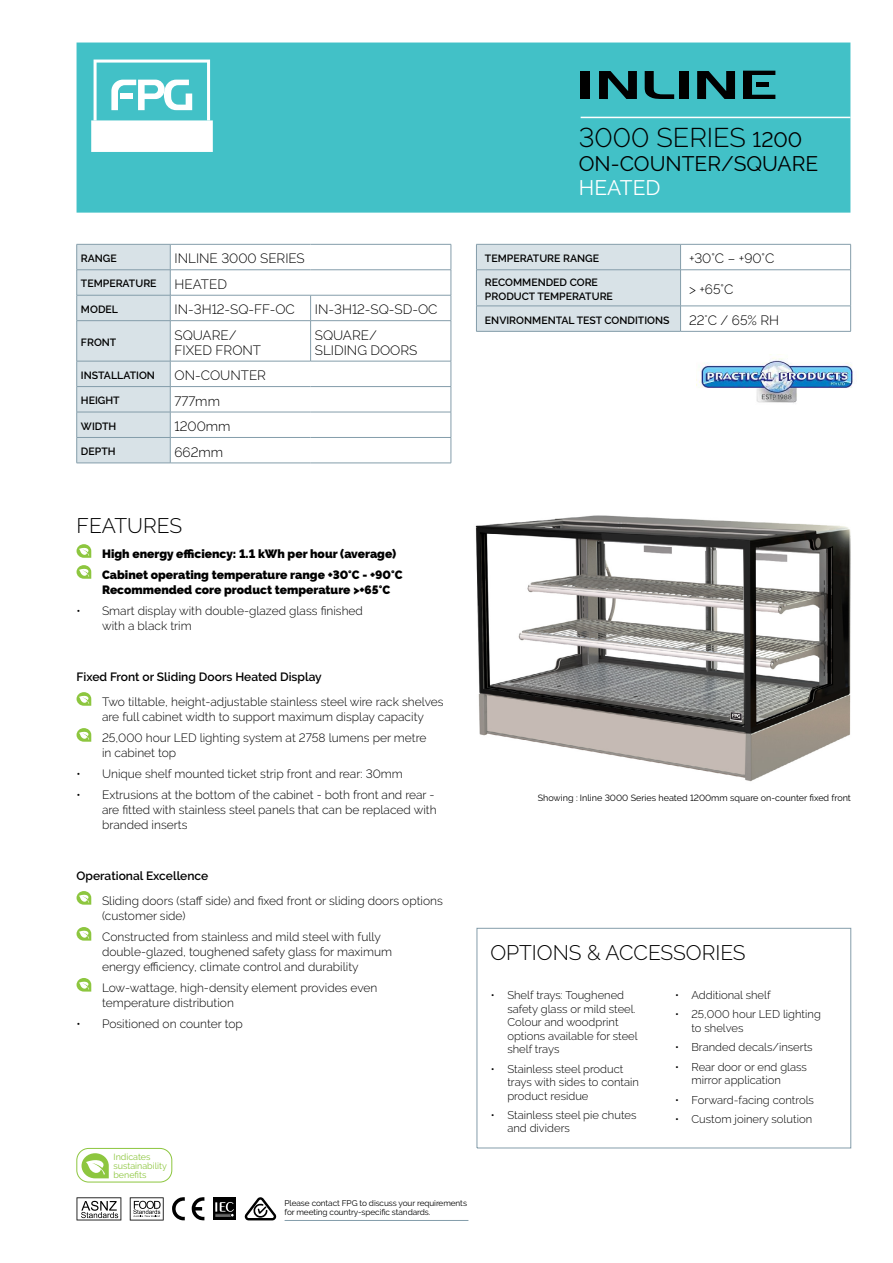
<style>
.page{position:relative;width:893px;height:1263px;background:#fff}
.page>*{position:absolute;margin:0;border:0;box-sizing:border-box;transform-origin:0 0}
.t1{font:300 27px "Raleway";color:#000}
.t2{font:300 21px "Raleway";color:#000}
.t3{font:21px "Raleway";color:#000}
.t4{font:21px "Raleway";color:#fff}
.t5{font:300 13.5px/15px "Raleway";color:#000}
.t6{font:300 12px/15px "Raleway";color:#000}
.t7{font:800 12px/21px "Raleway";color:#000}
.t8{font:600 12px "Raleway";color:#000}
.t9{font:300 11.25px/13.5px "Raleway";color:#000}
.t10{font:600 10.5px/13.5px "Raleway";color:#000}
.t11{font:9px "Raleway";color:#000}
.t12{font:9px/9px "Raleway";color:#8dc63f}
.t13{font:8.25px/9px "Raleway";letter-spacing:-.01em;color:#000}
.s1{font-weight:400;font-size:21px}
</style>
<div class="page">
<div style="left:77px;top:43px;width:773px;height:170px;background:#42c1c7"></div>
<svg style="left:94px;top:60px;width:116px;height:60px"></svg>
<hr style="left:285px;top:1220px;width:183px;height:1px;background:#849daa">
<svg style="left:77px;top:1197px;width:44px;height:23px"></svg>
<svg style="left:130px;top:1197px;width:34px;height:23px"></svg>
<svg style="left:192px;top:1197px;width:12px;height:23px"></svg>
<svg style="left:172px;top:1197px;width:13px;height:23px"></svg>
<div style="left:213px;top:1197px;width:23px;height:23px;background:#000"></div>
<svg style="left:215px;top:1202px;width:19px;height:15px"></svg>
<svg style="left:244px;top:1197px;width:32px;height:23px"></svg>
<hr style="left:681px;top:244px;width:170px;height:1px;background:#849daa">
<svg style="left:850px;top:244px;width:1px;height:25px"></svg>
<hr style="left:476px;top:331px;width:205px;height:1px;background:#849daa">
<svg style="left:476px;top:244px;width:205px;height:87px;background:#d4dee4"></svg>
<hr style="left:681px;top:269px;width:170px;height:1px;background:#849daa">
<hr style="left:850px;top:270px;width:1px;height:36px;background:#849daa">
<svg style="left:850px;top:307px;width:1px;height:24px"></svg>
<hr style="left:681px;top:306px;width:170px;height:1px;background:#849daa">
<hr style="left:681px;top:331px;width:170px;height:1px;background:#849daa">
<svg style="left:77px;top:544px;width:14px;height:14px"></svg>
<svg style="left:77px;top:565px;width:14px;height:14px"></svg>
<svg style="left:77px;top:692px;width:14px;height:14px"></svg>
<svg style="left:77px;top:728px;width:14px;height:14px"></svg>
<svg style="left:77px;top:891px;width:14px;height:14px"></svg>
<svg style="left:77px;top:927px;width:14px;height:14px"></svg>
<svg style="left:77px;top:978px;width:14px;height:13px"></svg>
<hr style="left:581px;top:117px;width:269px;height:1px;background:#fff">
<div style="left:581px;top:71px;width:9px;height:28px;background:#000"></div>
<svg style="left:599px;top:71px;width:38px;height:28px"></svg>
<svg style="left:645px;top:71px;width:29px;height:28px"></svg>
<div style="left:679px;top:71px;width:10px;height:28px;background:#000"></div>
<svg style="left:743px;top:71px;width:32px;height:28px"></svg>
<svg style="left:697px;top:71px;width:38px;height:28px"></svg>
<svg style="left:82px;top:1153px;width:27px;height:25px"></svg>
<div style="left:77px;top:1148px;width:95px;height:34px;border:1px solid #8dc63f;border-radius:12px"></div>
<hr style="left:170px;top:244px;width:141px;height:1px;background:#849daa">
<hr style="left:311px;top:244px;width:140px;height:1px;background:#849daa">
<hr style="left:170px;top:269px;width:141px;height:1px;background:#849daa">
<hr style="left:311px;top:269px;width:140px;height:1px;background:#849daa">
<hr style="left:170px;top:295px;width:141px;height:1px;background:#849daa">
<hr style="left:311px;top:295px;width:140px;height:1px;background:#849daa">
<svg style="left:310px;top:295px;width:1px;height:25px"></svg>
<svg style="left:451px;top:244px;width:1px;height:76px"></svg>
<hr style="left:77px;top:463px;width:93px;height:1px;background:#849daa">
<svg style="left:76px;top:244px;width:95px;height:219px;background:#d2dde3"></svg>
<hr style="left:310px;top:321px;width:1px;height:40px;background:#849daa">
<hr style="left:451px;top:321px;width:1px;height:40px;background:#849daa">
<svg style="left:451px;top:361px;width:1px;height:102px"></svg>
<hr style="left:170px;top:320px;width:141px;height:1px;background:#849daa">
<hr style="left:311px;top:320px;width:140px;height:1px;background:#849daa">
<hr style="left:170px;top:361px;width:141px;height:1px;background:#849daa">
<hr style="left:311px;top:361px;width:140px;height:1px;background:#849daa">
<hr style="left:170px;top:386px;width:141px;height:1px;background:#849daa">
<hr style="left:311px;top:386px;width:140px;height:1px;background:#849daa">
<hr style="left:170px;top:412px;width:141px;height:1px;background:#849daa">
<hr style="left:311px;top:412px;width:140px;height:1px;background:#849daa">
<hr style="left:170px;top:437px;width:141px;height:1px;background:#849daa">
<hr style="left:311px;top:437px;width:140px;height:1px;background:#849daa">
<hr style="left:170px;top:463px;width:141px;height:1px;background:#849daa">
<hr style="left:311px;top:463px;width:140px;height:1px;background:#849daa">
<img style="left:475px;top:515px;width:376px;height:267px">
<svg style="left:477px;top:928px;width:374px;height:220px"></svg>
<img style="left:699px;top:357px;width:154px;height:46px">
<p class="t10" style="left:81px;top:252px;width:37px">RANGE</p>
<p class="t5" style="left:175px;top:251px;width:132px">INLINE 3000 SERIES</p>
<p class="t10" style="left:81px;top:277px;width:77px">TEMPERATURE</p>
<p class="t5" style="left:175px;top:276px;width:54px">HEATED</p>
<p class="t10" style="left:81px;top:302px;width:39px">MODEL</p>
<p class="t5" style="left:175px;top:302px;width:122px">IN-3H12-SQ-FF-OC</p>
<p class="t5" style="left:315px;top:302px;width:124px">IN-3H12-SQ-SD-OC</p>
<p class="t10" style="left:81px;top:335px;width:37px">FRONT</p>
<p class="t5" style="left:175px;top:327px;width:88px">SQUARE/<br>FIXED FRONT</p>
<p class="t5" style="left:315px;top:327px;width:104px">SQUARE/<br>SLIDING DOORS</p>
<p class="t10" style="left:81px;top:368px;width:75px">INSTALLATION</p>
<p class="t5" style="left:175px;top:368px;width:93px">ON-COUNTER</p>
<p class="t10" style="left:81px;top:394px;width:40px">HEIGHT</p>
<p class="t5" style="left:175px;top:393px;width:47px">777mm</p>
<p class="t10" style="left:81px;top:419px;width:37px">WIDTH</p>
<p class="t5" style="left:175px;top:419px;width:58px">1200mm</p>
<p class="t10" style="left:81px;top:445px;width:36px">DEPTH</p>
<p class="t5" style="left:175px;top:444px;width:50px">662mm</p>
<h1 class="t1" style="left:579px;top:122px;width:225px">3000 SERIES <span class="s1">1200</span></h1>
<h2 class="t3" style="left:579px;top:152px;width:241px">ON-COUNTER/SQUARE</h2>
<h2 class="t4" style="left:579px;top:176px;width:83px">HEATED</h2>
<p class="t10" style="left:485px;top:252px;width:116px">TEMPERATURE RANGE</p>
<p class="t5" style="left:689px;top:251px;width:87px">+30°C – +90°C</p>
<p class="t10" style="left:485px;top:276px;width:129px">RECOMMENDED CORE<br>PRODUCT TEMPERATURE</p>
<p class="t5" style="left:689px;top:282px;width:46px">&gt; +65°C</p>
<p class="t10" style="left:485px;top:313px;width:186px">ENVIRONMENTAL TEST CONDITIONS</p>
<p class="t5" style="left:689px;top:313px;width:92px">22˚C / 65% RH</p>
<h2 class="t2" style="left:77px;top:514px;width:107px">FEATURES</h2>
<p class="t7" style="left:102px;top:543px;width:302px">High energy efficiency: 1.1 kWh per hour (average)<br>Cabinet operating temperature range +30°C - +90°C</p>
<p class="t7" style="left:102px;top:579px;width:290px">Recommended core product temperature &gt;+65°C</p>
<p class="t6" style="left:102px;top:603px;width:262px;text-indent:-26px">• Smart display with double-glazed glass finished with a black trim</p>
<p class="t8" style="left:77px;top:670px;width:247px">Fixed Front or Sliding Doors Heated Display</p>
<p class="t6" style="left:102px;top:694px;width:343px">Two tiltable, height-adjustable stainless steel wire rack shelves are full cabinet width to support maximum display capacity</p>
<p class="t6" style="left:102px;top:730px;width:326px">25,000 hour LED lighting system at 2758 lumens per metre in cabinet top</p>
<p class="t6" style="left:77px;top:766px;width:328px">• Unique shelf mounted ticket strip front and rear: 30mm</p>
<p class="t6" style="left:102px;top:787px;width:336px;text-indent:-26px">• Extrusions at the bottom of the cabinet - both front and rear - are fitted with stainless steel panels that can be replaced with branded inserts</p>
<p class="t8" style="left:77px;top:869px;width:133px">Operational Excellence</p>
<p class="t6" style="left:102px;top:893px;width:342px">Sliding doors (staff side) and fixed front or sliding doors options (customer side)</p>
<p class="t6" style="left:102px;top:929px;width:292px">Constructed from stainless and mild steel with fully double-glazed, toughened safety glass for maximum energy efficiency, climate control and durability</p>
<p class="t6" style="left:102px;top:980px;width:277px">Low-wattage, high-density element provides even temperature distribution</p>
<p class="t6" style="left:77px;top:1016px;width:168px">• Positioned on counter top</p>
<p class="t12" style="left:113px;top:1152px;width:55px">Indicates sustainability benefits</p>
<p class="t13" style="left:285px;top:1198px;width:184px">Please contact FPG to discuss your requirements for meeting country-specific standards.</p>
<p class="t11" style="left:538px;top:793px;width:315px">Showing : Inline 3000 Series heated 1200mm square on-counter fixed front</p>
<h2 class="t2" style="left:490px;top:940px;width:257px">OPTIONS &amp; ACCESSORIES</h2>
<p class="t9" style="left:507px;top:988px;width:132px;text-indent:-17px">• Shelf trays: Toughened safety glass or mild steel.<br>Colour and woodprint options available for steel shelf trays</p>
<p class="t9" style="left:507px;top:1062px;width:133px;text-indent:-17px">• Stainless steel product trays with sides to contain product residue</p>
<p class="t9" style="left:507px;top:1108px;width:131px;text-indent:-17px">• Stainless steel pie chutes and dividers</p>
<p class="t9" style="left:675px;top:988px;width:97px">• Additional shelf</p>
<p class="t9" style="left:691px;top:1008px;width:131px;text-indent:-17px">• 25,000 hour LED lighting to shelves</p>
<p class="t9" style="left:675px;top:1041px;width:139px">• Branded decals/inserts</p>
<p class="t9" style="left:691px;top:1060px;width:117px;text-indent:-17px">• Rear door or end glass mirror application</p>
<p class="t9" style="left:675px;top:1093px;width:141px">• Forward-facing controls</p>
<p class="t9" style="left:675px;top:1112px;width:139px">• Custom joinery solution</p>
</div>
